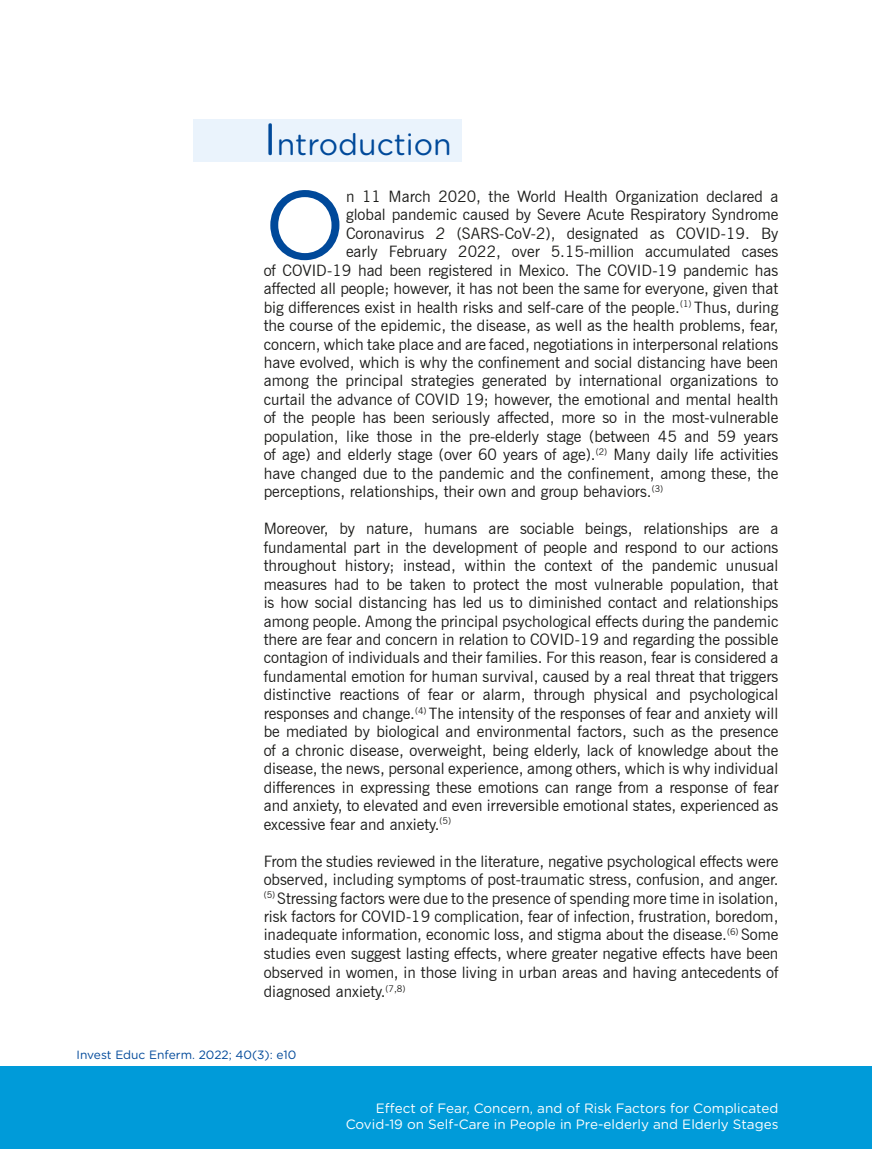
<style>
.page{position:relative;width:872px;height:1149px;background:#fff}
.page>*{position:absolute;margin:0;border:0;box-sizing:border-box;transform-origin:0 0}
.t1{font:96.75px "Gotham Rounded";color:#00499a}
.t2{font:30px "Gotham Rounded";color:#00499a}
.t3{font:15.75px/18.5px "News Gothic BT";color:#1d1d1b;text-align:justify}
.t4{font:13.5px/16.2px "Gotham Rounded";color:#fff;text-align:right}
.t5{font:12px "Gotham Rounded";color:#00499a}
.s1{font-size:45px}
.s2{font-style:italic}
</style>
<div class="page">
<div style="left:0;top:1065px;width:871px;height:83px;background:#009bd9"></div>
<div style="left:193px;top:119px;width:269px;height:43px;background:#eaf3fc"></div>
<h2 class="t2" style="left:264px;top:124px;width:189px"><span class="s1">I</span>ntroduction</h2>
<h1 class="t1" style="left:264px;top:158px;width:84px">O</h1>
<p class="t3" style="left:346px;top:187px;width:434px">n 11 March 2020, the World Health Organization declared a</p>
<p class="t3" style="left:346px;top:205px;width:434px">global pandemic caused by Severe Acute Respiratory Syndrome</p>
<p class="t3" style="left:346px;top:224px;width:434px">Coronavirus <span class="s2">2</span> (SARS-CoV-2), designated as COVID-19. By</p>
<p class="t3" style="left:346px;top:242px;width:434px">early February 2022, over 5.15-million accumulated cases</p>
<p class="t3" style="left:264px;top:261px;width:516px">of COVID-19 had been registered in Mexico. The COVID-19 pandemic has</p>
<p class="t3" style="left:264px;top:279px;width:516px">affected all people; however, it has not been the same for everyone, given that</p>
<p class="t3" style="left:264px;top:297px;width:516px">big differences exist in health risks and self-care of the people.<sup>(1)</sup> Thus, during</p>
<p class="t3" style="left:264px;top:316px;width:516px">the course of the epidemic, the disease, as well as the health problems, fear,</p>
<p class="t3" style="left:264px;top:334px;width:516px">concern, which take place and are faced, negotiations in interpersonal relations</p>
<p class="t3" style="left:264px;top:353px;width:516px">have evolved, which is why the confinement and social distancing have been</p>
<p class="t3" style="left:264px;top:371px;width:516px">among the principal strategies generated by international organizations to</p>
<p class="t3" style="left:264px;top:390px;width:516px">curtail the advance of COVID 19; however, the emotional and mental health</p>
<p class="t3" style="left:264px;top:408px;width:516px">of the people has been seriously affected, more so in the most-vulnerable</p>
<p class="t3" style="left:264px;top:427px;width:516px">population, like those in the pre-elderly stage (between 45 and 59 years</p>
<p class="t3" style="left:264px;top:445px;width:516px">of age) and elderly stage (over 60 years of age).<sup>(2)</sup> Many daily life activities</p>
<p class="t3" style="left:264px;top:463px;width:516px">have changed due to the pandemic and the confinement, among these, the</p>
<p class="t3" style="left:264px;top:482px;width:401px">perceptions, relationships, their own and group behaviors.<sup>(3)</sup></p>
<p class="t3" style="left:264px;top:519px;width:516px">Moreover, by nature, humans are sociable beings, relationships are a fundamental part in the development of people and respond to our actions throughout history; instead, within the context of the pandemic unusual measures had to be taken to protect the most vulnerable population, that is how social distancing has led us to diminished contact and relationships among people. Among the principal psychological effects during the pandemic there are fear and concern in relation to COVID-19 and regarding the possible contagion of individuals and their families. For this reason, fear is considered a fundamental emotion for human survival, caused by a real threat that triggers distinctive reactions of fear or alarm, through physical and psychological responses and change.<sup>(4)</sup> The intensity of the responses of fear and anxiety will be mediated by biological and environmental factors, such as the presence of a chronic disease, overweight, being elderly, lack of knowledge about the disease, the news, personal experience, among others, which is why individual differences in expressing these emotions can range from a response of fear and anxiety, to elevated and even irreversible emotional states, experienced as excessive fear and anxiety.<sup>(5)</sup></p>
<p class="t3" style="left:264px;top:851px;width:516px">From the studies reviewed in the literature, negative psychological effects were observed, including symptoms of post-traumatic stress, confusion, and anger. <sup>(5)</sup> Stressing factors were due to the presence of spending more time in isolation, risk factors for COVID-19 complication, fear of infection, frustration, boredom, inadequate information, economic loss, and stigma about the disease.<sup>(6)</sup> Some studies even suggest lasting effects, where greater negative effects have been observed in women, in those living in urban areas and having antecedents of diagnosed anxiety.<sup>(7,8)</sup></p>
<p class="t5" style="left:77px;top:1046px;width:221px">Invest Educ Enferm. 2022; 40(3): e10</p>
<p class="t4" style="left:346px;top:1098px;width:434px">Effect of Fear, Concern, and of Risk Factors for Complicated<br>Covid-19 on Self-Care in People in Pre-elderly and Elderly Stages</p>
</div>
